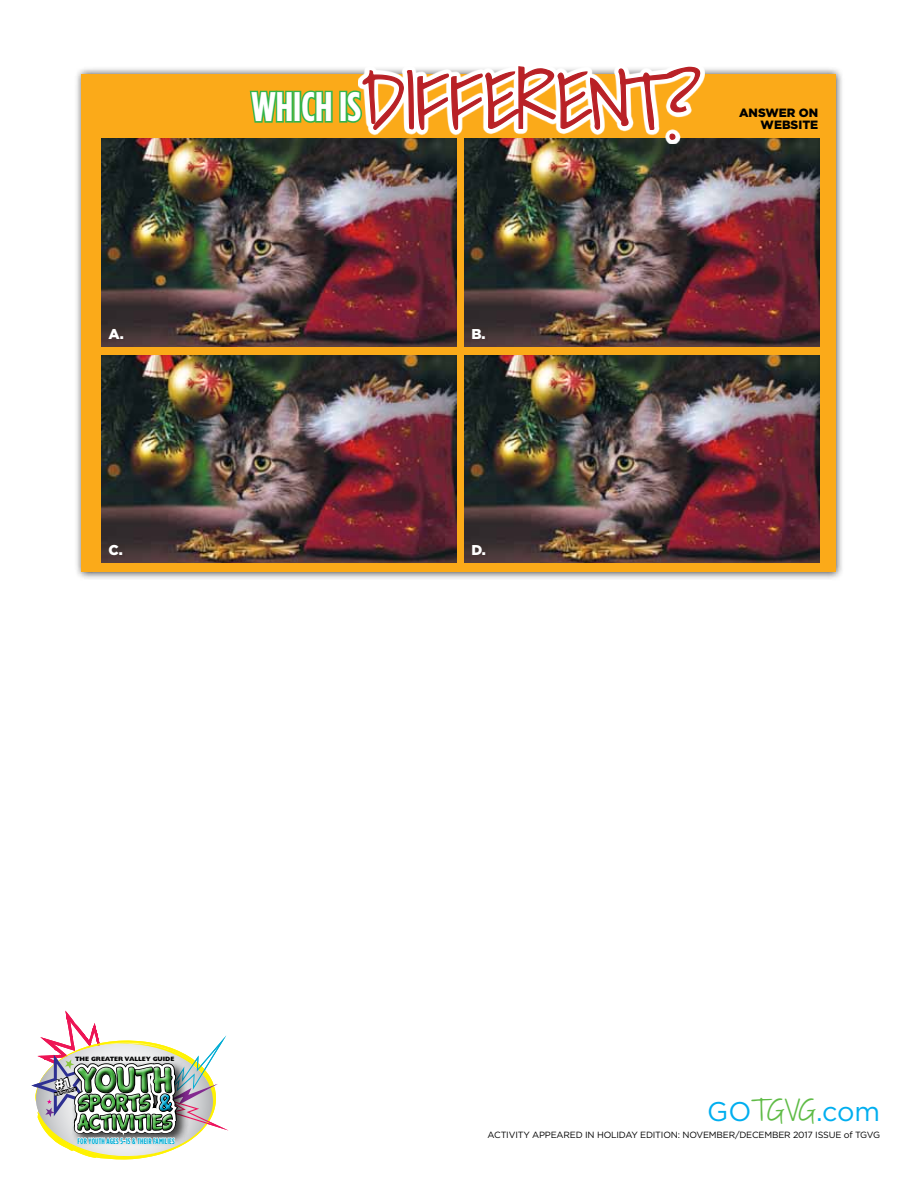
<style>
.page{position:relative;width:918px;height:1188px;background:#fff}
.page>*{position:absolute;margin:0;border:0;box-sizing:border-box;transform-origin:0 0}
.t1{font:300 78.75px "Shadows Into";letter-spacing:-.01em;color:#b92126}
.t2{font:27px "Gotham";color:#00aeef}
.t3{font:900 14.25px "Gotham";color:#fff}
.t4{font:900 12px/12px "Gotham";color:#000;text-align:right}
.t5{font:9px "Gotham";letter-spacing:-.02em;color:#000}
.t6{font:700 8.1px "Gotham Condensed";letter-spacing:.02em;color:#00acd4}
.t7{font:800 6.3px "Gill Sans Std";letter-spacing:-.01em;color:#000}
.t8{font:700 3.9px "Gotham";color:#fff}
.s1{font-family:"Gotham Condensed";font-weight:700;font-size:41.25px;color:#fff}
.s2{font-style:italic}
.s3{font-family:"Shadows Into Light Two";color:#5fbb46}
</style>
<div class="page">
<div style="left:74px;top:66px;width:770px;height:514px;background:#000;opacity:.75"></div>
<div style="left:82px;top:75px;width:754px;height:497px;background:#fbaa19"></div>
<img style="left:101px;top:139px;width:355px;height:207px">
<img style="left:101px;top:355px;width:355px;height:208px">
<img style="left:464px;top:139px;width:355px;height:207px">
<img style="left:464px;top:355px;width:355px;height:208px">
<svg style="left:249px;top:90px;width:84px;height:33px"></svg>
<div style="left:339px;top:91px;width:8px;height:32px;border:3px solid #33b44a"></div>
<svg style="left:345px;top:66px;width:356px;height:89px"></svg>
<svg style="left:31px;top:1010px;width:197px;height:150px"></svg>
<h3 class="t3" style="left:108px;top:325px;width:17px">A.</h3>
<h3 class="t3" style="left:108px;top:542px;width:16px">C.</h3>
<h1 class="t1" style="left:251px;top:37px;width:461px"><span class="s1">WHICH IS</span>DIFFERENT<span class="s2">?</span></h1>
<h3 class="t4" style="left:739px;top:107px;width:81px">ANSWER ON<br>WEBSITE</h3>
<h3 class="t3" style="left:471px;top:325px;width:16px">B.</h3>
<h3 class="t3" style="left:471px;top:542px;width:16px">D.</h3>
<p class="t7" style="left:75px;top:1055px;width:101px">THE GREATER VALLEY GUIDE</p>
<p class="t8" style="left:54px;top:1092px;width:24px;rotate:-15deg">RESOURCE</p>
<p class="t6" style="left:78px;top:1136px;width:96px">FOR YOUTH AGES 5-15 &amp; THEIR FAMILIES</p>
<h2 class="t2" style="left:707px;top:1096px;width:174px">GO<span class="s3">TGVG</span>.com</h2>
<p class="t5" style="left:488px;top:1129px;width:394px">ACTIVITY APPEARED IN HOLIDAY EDITION: NOVEMBER/DECEMBER 2017 ISSUE of TGVG</p>
</div>
